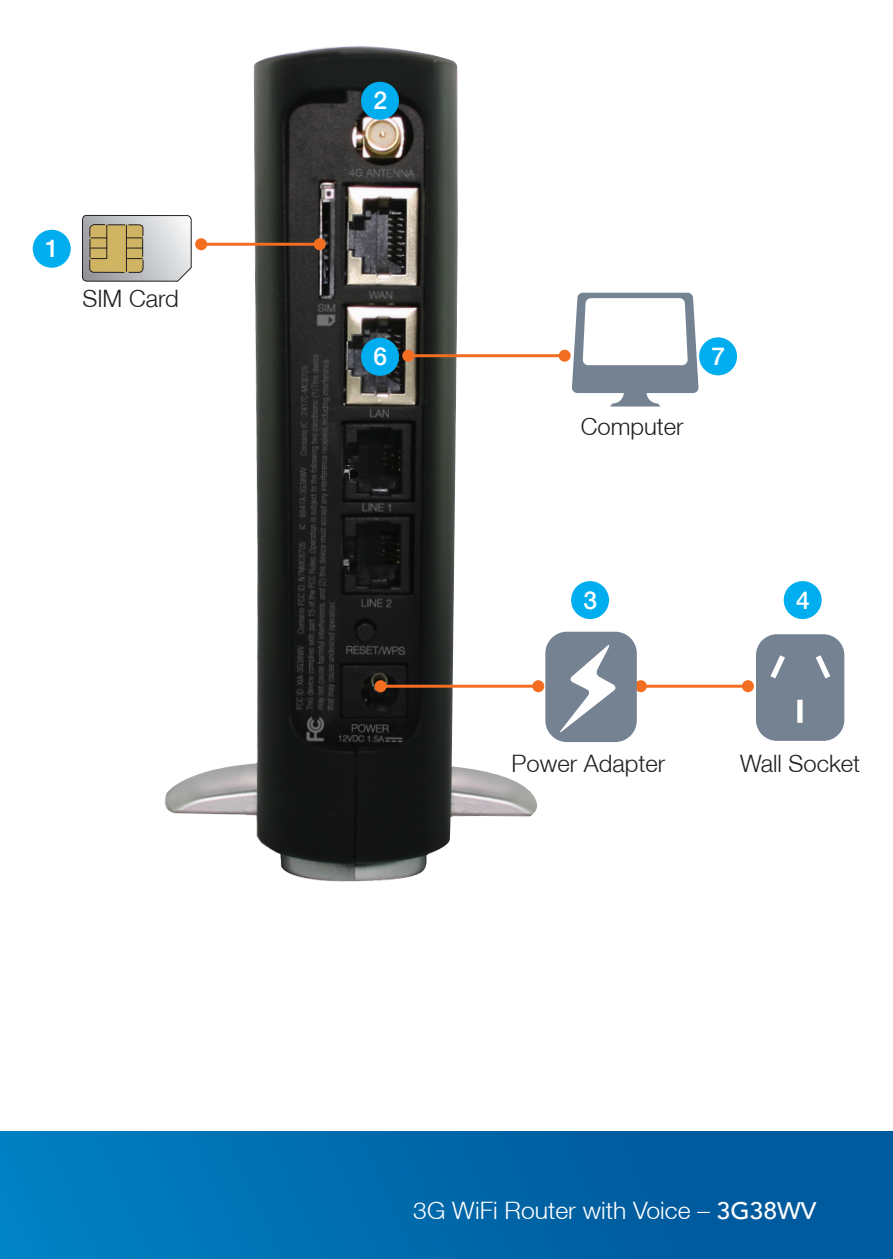
<style>
.page{position:relative;width:893px;height:1259px;background:#fff}
.page>*{position:absolute;margin:0;border:0;box-sizing:border-box;transform-origin:0 0}
.t1{font:500 24.6px "Helvetica Neue LT";color:#fff}
.t2{font:300 24px "Helvetica Neue LT";color:#231f20}
.t3{font:300 24px "Helvetica Neue LT";color:#fff}
.s1{font-family:"Avenir LT";font-weight:500}
</style>
<div class="page">
<div style="left:0;top:1131px;width:893px;height:128px;background:linear-gradient(to right,#007fc0,#005496)"></div>
<img style="left:164px;top:46px;width:373px;height:836px">
<svg style="left:82px;top:215px;width:109px;height:66px;background:#c0b8a0"></svg>
<hr style="left:201px;top:243px;width:119px;height:3px;background:#f36e21">
<div style="left:195px;top:238px;width:12px;height:12px;background:#f36e21;border-radius:50%"></div>
<div style="left:314px;top:238px;width:12px;height:12px;background:#f36e21;border-radius:50%"></div>
<hr style="left:408px;top:354px;width:157px;height:3px;background:#f36e21">
<div style="left:402px;top:350px;width:12px;height:12px;background:#f36e21;border-radius:50%"></div>
<div style="left:559px;top:350px;width:12px;height:12px;background:#f36e21;border-radius:50%"></div>
<hr style="left:381px;top:684px;width:157px;height:3px;background:#f36e21">
<div style="left:375px;top:680px;width:12px;height:12px;background:#f36e21;border-radius:50%"></div>
<div style="left:532px;top:680px;width:12px;height:12px;background:#f36e21;border-radius:50%"></div>
<hr style="left:641px;top:684px;width:107px;height:3px;background:#f36e21">
<div style="left:635px;top:680px;width:12px;height:12px;background:#f36e21;border-radius:50%"></div>
<div style="left:742px;top:680px;width:12px;height:12px;background:#f36e21;border-radius:50%"></div>
<div style="left:545px;top:632px;width:92px;height:110px;background:#758292;border-radius:22px"></div>
<svg style="left:560px;top:645px;width:56px;height:87px"></svg>
<div style="left:756px;top:634px;width:88px;height:107px;background:#758292;border-radius:21px"></div>
<svg style="left:770px;top:655px;width:60px;height:68px"></svg>
<svg style="left:572px;top:293px;width:126px;height:113px"></svg>
<div style="left:33px;top:230px;width:38px;height:38px;background:#00aeef;border-radius:50%"></div>
<div style="left:571px;top:581px;width:38px;height:38px;background:#00aeef;border-radius:50%"></div>
<div style="left:361px;top:82px;width:38px;height:38px;background:#00aeef;border-radius:50%"></div>
<div style="left:784px;top:581px;width:38px;height:38px;background:#00aeef;border-radius:50%"></div>
<div style="left:361px;top:338px;width:38px;height:38px;background:#00aeef;border-radius:50%"></div>
<div style="left:699px;top:337px;width:38px;height:38px;background:#00aeef;border-radius:50%"></div>
<p class="t1" style="left:45px;top:234px;width:15px">1</p>
<p class="t2" style="left:82px;top:284px;width:98px">SIM Card</p>
<p class="t1" style="left:373px;top:86px;width:15px">2</p>
<p class="t1" style="left:373px;top:342px;width:15px">6</p>
<p class="t1" style="left:711px;top:341px;width:15px">7</p>
<p class="t2" style="left:581px;top:412px;width:104px">Computer</p>
<p class="t1" style="left:583px;top:585px;width:15px">3</p>
<p class="t1" style="left:796px;top:585px;width:15px">4</p>
<p class="t2" style="left:512px;top:749px;width:155px">Power Adapter</p>
<p class="t2" style="left:740px;top:749px;width:122px">Wall Socket</p>
<p class="t3" style="left:413px;top:1195px;width:405px">3G WiFi Router with Voice – <span class="s1">3G38WV</span></p>
</div>
